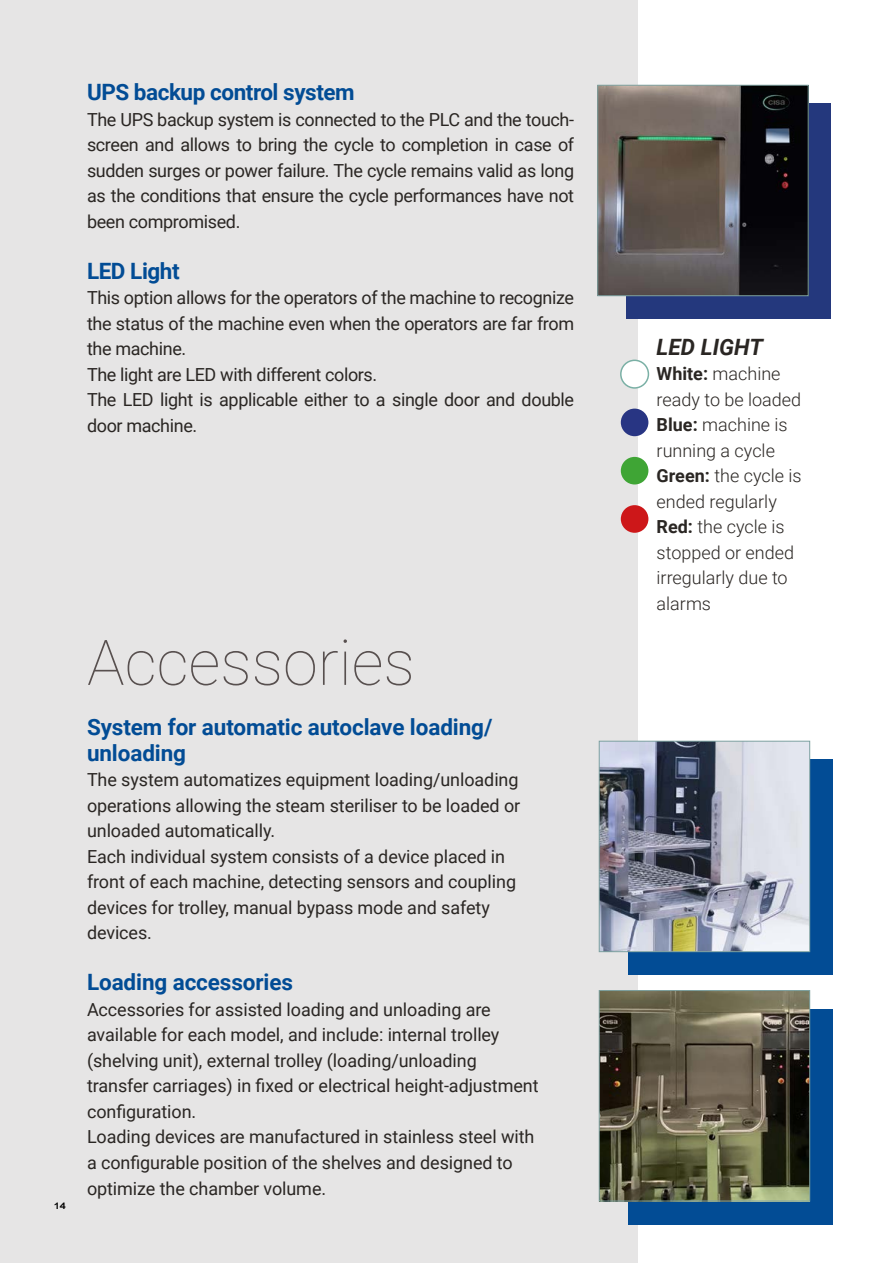
<style>
.page{position:relative;width:893px;height:1263px;background:#fff}
.page>*{position:absolute;margin:0;border:0;box-sizing:border-box;transform-origin:0 0}
.t1{font:100 63px "Roboto";color:#58504f}
.t2{font:700 22.5px/25.5px "Roboto";letter-spacing:-.005em;color:#024c95}
.t3{font:italic 700 22.5px "Roboto";color:#2a2623}
.t4{font:18px/25.5px "Roboto";letter-spacing:-.005em;color:#2a2623}
.t5{font:300 18px/25.5px "Roboto";color:#2a2623}
.t6{font:18px "Arial";color:#000}
.s1{font-weight:700}
</style>
<div class="page">
<div style="left:0;top:0;width:638px;height:1263px;background:#e6e5e5"></div>
<div style="left:628px;top:760px;width:204px;height:215px;background:#024c95"></div>
<img style="left:601px;top:743px;width:207px;height:207px">
<div style="left:599px;top:741px;width:211px;height:211px;border:1px solid #7ea2a1"></div>
<div style="left:628px;top:1009px;width:204px;height:215px;background:#024c95"></div>
<img style="left:601px;top:992px;width:207px;height:207px">
<div style="left:599px;top:990px;width:211px;height:211px;border:1px solid #7ea2a1"></div>
<div style="left:626px;top:104px;width:204px;height:215px;background:#24387d"></div>
<img style="left:599px;top:87px;width:207px;height:207px">
<div style="left:597px;top:85px;width:211px;height:211px;border:1px solid #7ea2a1"></div>
<div style="left:621px;top:409px;width:27px;height:27px;background:#283583;border-radius:50%"></div>
<div style="left:621px;top:457px;width:27px;height:27px;background:#3fa535;border-radius:50%"></div>
<div style="left:621px;top:505px;width:27px;height:28px;background:#cd1719;border-radius:50%"></div>
<div style="left:621px;top:360px;width:27px;height:28px;background:#fff;border-radius:50%"></div>
<div style="left:620px;top:360px;width:29px;height:29px;border:2px solid #7ab0a5;border-radius:50%"></div>
<p class="t2" style="left:87px;top:79px;width:269px">UPS backup control system</p>
<p class="t4" style="left:87px;top:106px;width:489px;text-align:justify">The UPS backup system is connected to the PLC and the touch&shy;screen and allows to bring the cycle to completion in case of sudden surges or power failure. The cycle remains valid as long as the conditions that ensure the cycle performances have not been compromised.</p>
<p class="t2" style="left:87px;top:257px;width:94px">LED Light</p>
<p class="t4" style="left:87px;top:285px;width:489px">This option allows for the operators of the machine to recognize the status of the machine even when the operators are far from the machine.<br>The light are LED with different colors.<br>The LED light is applicable either to a single door and double door machine.</p>
<p class="t6" style="left:54px;top:1190px;width:13px">14</p>
<h1 class="t1" style="left:87px;top:618px;width:329px">Accessories</h1>
<p class="t2" style="left:87px;top:714px;width:407px">System for automatic autoclave loading/ unloading</p>
<p class="t4" style="left:87px;top:766px;width:435px">The system automatizes equipment loading/unloading operations allowing the steam steriliser to be loaded or unloaded automatically.<br>Each individual system consists of a device placed in front of each machine, detecting sensors and coupling devices for trolley, manual bypass mode and safety devices.</p>
<p class="t2" style="left:87px;top:969px;width:208px">Loading accessories</p>
<p class="t4" style="left:87px;top:996px;width:453px">Accessories for assisted loading and unloading are available for each model, and include: internal trolley (shelving unit), external trolley (loading/unloading transfer carriages) in fixed or electrical height-adjustment configuration.<br>Loading devices are manufactured in stainless steel with a configurable position of the shelves and designed to optimize the chamber volume.</p>
<p class="t3" style="left:657px;top:331px;width:108px">LED LIGHT</p>
<p class="t5" style="left:657px;top:360px;width:146px"><span class="s1">White:</span> machine ready to be loaded<br><span class="s1">Blue:</span> machine is running a cycle<br><span class="s1">Green:</span> the cycle is ended regularly<br><span class="s1">Red:</span> the cycle is stopped or ended irregularly due to alarms</p>
</div>
